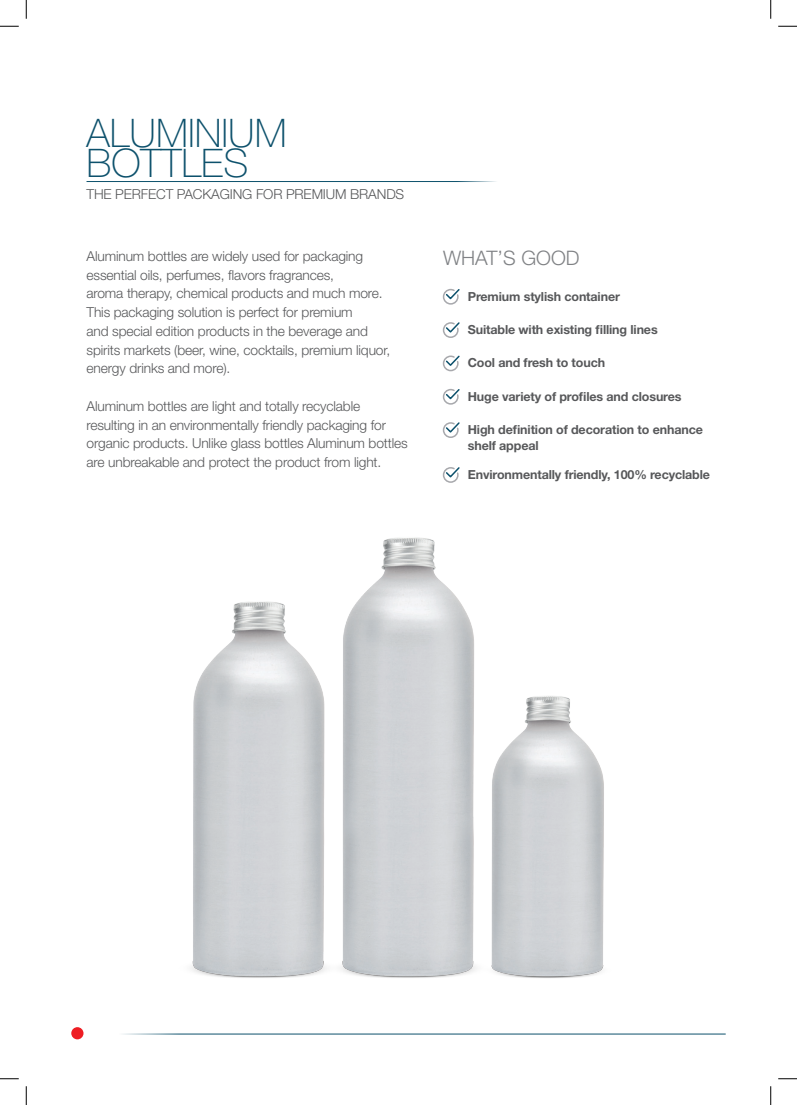
<style>
.page{position:relative;width:797px;height:1105px;background:#fff}
.page>*{position:absolute;margin:0;border:0;box-sizing:border-box;transform-origin:0 0}
.t1{font:100 39.38px "Helvetica Neue LT Std";color:#0d516c}
.t2{font:300 20px "Helvetica Neue LT Std";color:#808285}
.t3{font:300 13.75px/18.8px "Helvetica Neue LT Std";letter-spacing:-.01em;color:#57585a}
.t4{font:700 12.5px/15.4px "Helvetica Neue LT Std";letter-spacing:-.01em;color:#57585a}
</style>
<div class="page">
<hr style="left:86px;top:181px;width:420px;height:1px;background:#0d516c">
<svg style="left:442px;top:288px;width:18px;height:17px"></svg>
<svg style="left:442px;top:322px;width:18px;height:16px"></svg>
<svg style="left:442px;top:355px;width:18px;height:17px"></svg>
<svg style="left:442px;top:388px;width:18px;height:17px"></svg>
<img style="left:164px;top:422px;width:473px;height:612px">
<div style="left:71px;top:1027px;width:13px;height:12px;background:#ee1d23;border-radius:50%"></div>
<hr style="left:105px;top:1034px;width:620px;height:1px;background:#0d516c">
<svg style="left:0;top:25px;width:19px;height:2px"></svg>
<svg style="left:778px;top:25px;width:19px;height:2px"></svg>
<svg style="left:0;top:1078px;width:19px;height:1px"></svg>
<svg style="left:778px;top:1078px;width:19px;height:1px"></svg>
<svg style="left:25px;top:0;width:2px;height:19px"></svg>
<svg style="left:25px;top:1086px;width:2px;height:19px"></svg>
<svg style="left:770px;top:0;width:1px;height:19px"></svg>
<svg style="left:770px;top:1086px;width:1px;height:19px"></svg>
<h1 class="t1" style="left:86px;top:110px;width:202px">ALUMINIUM</h1>
<h1 class="t1" style="left:86px;top:141px;width:163px">BOTTLES</h1>
<p class="t3" style="left:86px;top:185px;width:319px">THE PERFECT PACKAGING FOR PREMIUM BRANDS</p>
<p class="t3" style="left:86px;top:246px;width:305px">Aluminum bottles are widely used for packaging essential oils, perfumes, flavors fragrances,<br>aroma therapy, chemical products and much more.<br>This packaging solution is perfect for premium<br>and special edition products in the beverage and spirits markets (beer, wine, cocktails, premium liquor, energy drinks and more).</p>
<p class="t3" style="left:86px;top:396px;width:323px">Aluminum bottles are light and totally recyclable resulting in an environmentally friendly packaging for organic products. Unlike glass bottles Aluminum bottles are unbreakable and protect the product from light.</p>
<h2 class="t2" style="left:443px;top:246px;width:138px">WHAT’S GOOD</h2>
<p class="t4" style="left:468px;top:288px;width:154px">Premium stylish container</p>
<p class="t4" style="left:468px;top:322px;width:191px">Suitable with existing filling lines</p>
<p class="t4" style="left:468px;top:355px;width:139px">Cool and fresh to touch</p>
<p class="t4" style="left:468px;top:388px;width:215px">Huge variety of profiles and closures</p>
<p class="t4" style="left:468px;top:422px;width:237px">High definition of decoration to enhance shelf appeal</p>
<p class="t4" style="left:468px;top:467px;width:244px">Environmentally friendly, 100% recyclable</p>
</div>
